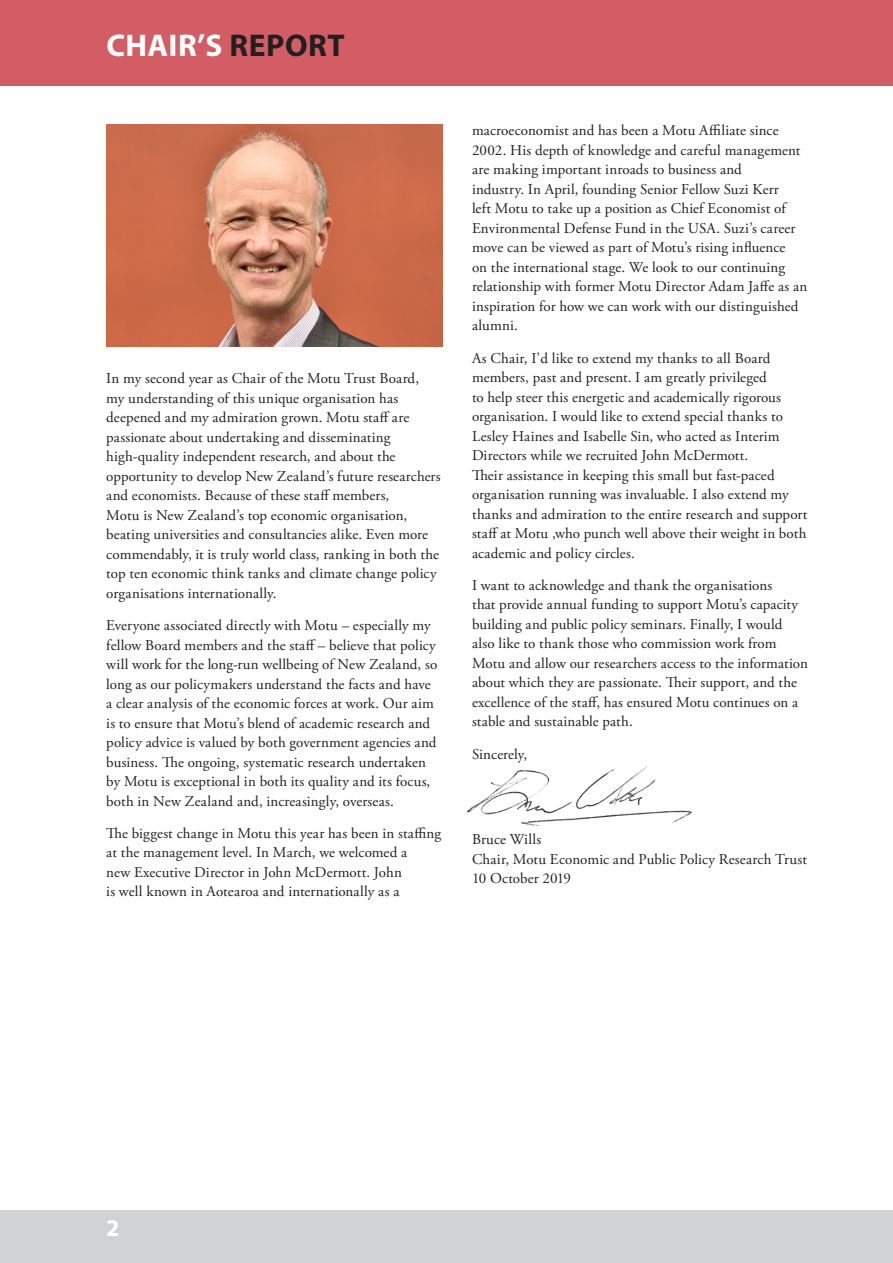
<style>
.page{position:relative;width:893px;height:1263px;background:#fff}
.page>*{position:absolute;margin:0;border:0;box-sizing:border-box;transform-origin:0 0}
.heading_1{font:700 31.5px "Myriad Pro";letter-spacing:.02em;color:#fff}
.t1{font:700 24px "Myriad Pro";color:#fff}
.t2{font:15px/19.5px "Adobe Garamond Pro";letter-spacing:.01em;color:#231f20}
.s1{color:#231f20}
</style>
<div class="page">
<div style="left:0;top:1210px;width:893px;height:53px;background:#d1d2d4"></div>
<img style="left:467px;top:765px;width:225px;height:62px">
<div style="left:0;top:0;width:893px;height:85px;background:#d25d64"></div>
<img style="left:106px;top:125px;width:336px;height:222px">
<p class="heading_1" style="left:107px;top:24px;width:240px">CHAIR’S <span class="s1">REPORT</span></p>
<p class="t2" style="left:106px;top:369px;width:336px">In my second year as Chair of the Motu Trust Board, my understanding of this unique organisation has deepened and my admiration grown. Motu staff are passionate about undertaking and disseminating high-quality independent research, and about the opportunity to develop New Zealand’s future researchers and economists. Because of these staff members,<br>Motu is New Zealand’s top economic organisation, beating universities and consultancies alike. Even more commendably, it is truly world class, ranking in both the top ten economic think tanks and climate change policy organisations internationally.</p>
<p class="t2" style="left:106px;top:616px;width:332px">Everyone associated directly with Motu – especially my fellow Board members and the staff – believe that policy will work for the long-run wellbeing of New Zealand, so long as our policymakers understand the facts and have a clear analysis of the economic forces at work. Our aim is to ensure that Motu’s blend of academic research and policy advice is valued by both government agencies and business. The ongoing, systematic research undertaken by Motu is exceptional in both its quality and its focus, both in New Zealand and, increasingly, overseas.</p>
<p class="t2" style="left:106px;top:824px;width:336px">The biggest change in Motu this year has been in staffing at the management level. In March, we welcomed a<br>new Executive Director in John McDermott. John<br>is well known in Aotearoa and internationally as a</p>
<p class="t2" style="left:472px;top:121px;width:337px">macroeconomist and has been a Motu Affiliate since 2002. His depth of knowledge and careful management are making important inroads to business and<br>industry. In April, founding Senior Fellow Suzi Kerr<br>left Motu to take up a position as Chief Economist of Environmental Defense Fund in the USA. Suzi’s career move can be viewed as part of Motu’s rising influence<br>on the international stage. We look to our continuing relationship with former Motu Director Adam Jaffe as an inspiration for how we can work with our distinguished alumni.</p>
<p class="t2" style="left:472px;top:349px;width:337px">As Chair, I’d like to extend my thanks to all Board members, past and present. I am greatly privileged<br>to help steer this energetic and academically rigorous organisation. I would like to extend special thanks to Lesley Haines and Isabelle Sin, who acted as Interim Directors while we recruited John McDermott.<br>Their assistance in keeping this small but fast-paced organisation running was invaluable. I also extend my thanks and admiration to the entire research and support staff at Motu ,who punch well above their weight in both academic and policy circles.</p>
<p class="t2" style="left:472px;top:576px;width:337px">I want to acknowledge and thank the organisations<br>that provide annual funding to support Motu’s capacity building and public policy seminars. Finally, I would also like to thank those who commission work from Motu and allow our researchers access to the information about which they are passionate. Their support, and the excellence of the staff, has ensured Motu continues on a stable and sustainable path.</p>
<p class="t2" style="left:472px;top:745px;width:57px">Sincerely,</p>
<p class="t2" style="left:472px;top:830px;width:336px">Bruce Wills<br>Chair, Motu Economic and Public Policy Research Trust<br>10 October 2019</p>
<h2 class="t1" style="left:106px;top:1212px;width:15px">2</h2>
</div>
